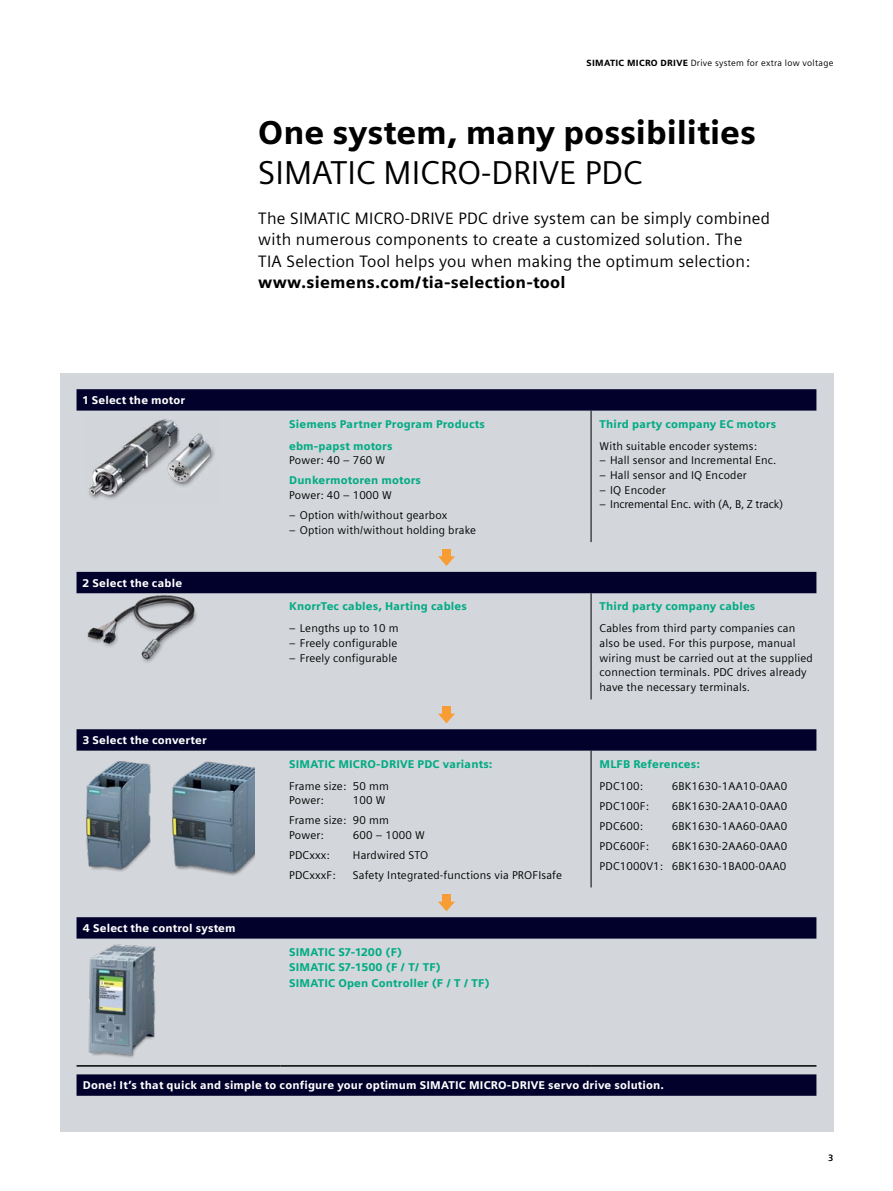
<style>
.page{position:relative;width:893px;height:1191px;background:#fff}
.page>*{position:absolute;margin:0;border:0;box-sizing:border-box;transform-origin:0 0}
.t1{font:900 33px "Siemens Sans";color:#000}
.t2{font:33px "Siemens Sans Global";color:#000}
.t3{font:16.5px/21.5px "Siemens Sans Global";letter-spacing:.015em;color:#000}
.t4{font:900 16.5px "Siemens Sans";letter-spacing:.015em;color:#000}
.t5{font:11.25px/14.7px "Siemens Sans Global";letter-spacing:.015em;color:#000}
.t6{font:900 11.25px/15.8px "Siemens Sans";letter-spacing:.015em;color:#00ab84}
.t7{font:900 11.25px "Siemens Sans";letter-spacing:.015em;color:#fff}
.t8{font:11.25px "Siemens Sans Global";letter-spacing:-.01em;color:#000}
.t9{font:9px "Siemens Sans Global";letter-spacing:.03em;color:#000}
.s1{font-family:"Siemens Sans";font-weight:900}
</style>
<div class="page">
<div style="left:60px;top:373px;width:773px;height:758px;background:#d3d6da"></div>
<svg style="left:77px;top:389px;width:739px;height:706px"></svg>
<svg style="left:77px;top:572px;width:739px;height:366px"></svg>
<hr style="left:591px;top:410px;width:1px;height:132px;background:#000">
<hr style="left:591px;top:593px;width:1px;height:106px;background:#000">
<hr style="left:591px;top:750px;width:1px;height:137px;background:#000">
<hr style="left:77px;top:1065px;width:204px;height:1px;background:#000">
<hr style="left:281px;top:1065px;width:310px;height:1px;background:#000">
<hr style="left:591px;top:1065px;width:225px;height:1px;background:#000">
<div style="left:442px;top:549px;width:9px;height:9px;background:#f89d33"></div>
<svg style="left:438px;top:556px;width:17px;height:10px"></svg>
<div style="left:442px;top:706px;width:9px;height:10px;background:#f89d33"></div>
<svg style="left:438px;top:713px;width:17px;height:10px"></svg>
<img style="left:85px;top:761px;width:67px;height:115px">
<img style="left:165px;top:761px;width:89px;height:116px">
<div style="left:442px;top:894px;width:9px;height:10px;background:#f89d33"></div>
<svg style="left:438px;top:901px;width:17px;height:10px"></svg>
<img style="left:83px;top:945px;width:78px;height:114px">
<img style="left:85px;top:416px;width:132px;height:88px">
<img style="left:83px;top:593px;width:147px;height:73px">
<p class="t9" style="left:587px;top:57px;width:248px"><span class="s1">SIMATIC MICRO DRIVE</span> Drive system for extra low voltage</p>
<h1 class="t1" style="left:258px;top:113px;width:499px">One system, many possibilities</h1>
<h1 class="t2" style="left:258px;top:148px;width:386px">SIMATIC MICRO-DRIVE PDC</h1>
<h2 class="t3" style="left:258px;top:208px;width:513px">The SIMATIC MICRO-DRIVE PDC drive system can be simply combined with numerous components to create a customized solution. The<br>TIA Selection Tool helps you when making the optimum selection:</h2>
<h2 class="t4" style="left:258px;top:272px;width:309px">www.siemens.com/tia-selection-tool</h2>
<p class="t7" style="left:83px;top:393px;width:104px">1 Select the motor</p>
<p class="t7" style="left:83px;top:576px;width:101px">2 Select the cable</p>
<p class="t7" style="left:83px;top:733px;width:125px">3 Select the converter</p>
<p class="t7" style="left:83px;top:921px;width:154px">4 Select the control system</p>
<p class="t6" style="left:289px;top:413px;width:197px;line-height:22px">Siemens Partner Program Products ebm-papst motors</p>
<p class="t5" style="left:289px;top:453px;width:98px">Power: 40 – 760 W</p>
<p class="t6" style="left:289px;top:472px;width:133px">Dunkermotoren motors</p>
<p class="t5" style="left:289px;top:488px;width:104px">Power: 40 – 1000 W</p>
<p class="t5" style="left:289px;top:508px;width:160px">– Option with/without gearbox</p>
<p class="t5" style="left:289px;top:523px;width:188px">– Option with/without holding brake</p>
<p class="t6" style="left:289px;top:598px;width:179px">KnorrTec cables, Harting cables</p>
<p class="t5" style="left:289px;top:621px;width:111px">– Lengths up to 10 m</p>
<p class="t5" style="left:289px;top:636px;width:110px">– Freely configurable</p>
<p class="t5" style="left:289px;top:651px;width:110px">– Freely configurable</p>
<p class="t6" style="left:289px;top:756px;width:205px">SIMATIC MICRO-DRIVE PDC variants:</p>
<p class="t5" style="left:289px;top:779px;width:101px">Frame size: 50 mm<br>Power:</p>
<p class="t5" style="left:289px;top:791px;width:101px;line-height:20px;text-indent:64px">100 W<br>Frame size: 90 mm</p>
<p class="t5" style="left:289px;top:828px;width:36px">Power:</p>
<p class="t5" style="left:353px;top:828px;width:73px">600 – 1000 W</p>
<p class="t5" style="left:289px;top:848px;width:42px">PDCxxx:</p>
<p class="t5" style="left:353px;top:848px;width:77px">Hardwired STO</p>
<p class="t5" style="left:289px;top:868px;width:48px">PDCxxxF:</p>
<p class="t5" style="left:353px;top:868px;width:210px">Safety Integrated-functions via PROFIsafe</p>
<p class="t6" style="left:289px;top:944px;width:202px">SIMATIC S7-1200 (F)<br>SIMATIC S7-1500 (F / T/ TF)<br>SIMATIC Open Controller (F / T / TF)</p>
<p class="t6" style="left:600px;top:416px;width:178px">Third party company EC motors</p>
<p class="t5" style="left:600px;top:439px;width:159px">With suitable encoder systems:</p>
<p class="t5" style="left:600px;top:453px;width:178px">– Hall sensor and Incremental Enc.</p>
<p class="t5" style="left:600px;top:468px;width:149px">– Hall sensor and IQ Encoder</p>
<p class="t5" style="left:600px;top:483px;width:68px">– IQ Encoder</p>
<p class="t8" style="left:600px;top:496px;width:185px">– Incremental Enc. with (A, B, Z track)</p>
<p class="t6" style="left:600px;top:598px;width:157px">Third party company cables</p>
<p class="t5" style="left:600px;top:621px;width:215px">Cables from third party companies can also be used. For this purpose, manual wiring must be carried out at the supplied connection terminals. PDC drives already have the necessary terminals.</p>
<p class="t6" style="left:600px;top:756px;width:102px">MLFB References:</p>
<p class="t5" style="left:600px;top:779px;width:45px">PDC100:</p>
<p class="t5" style="left:672px;top:779px;width:117px">6BK1630-1AA10-0AA0</p>
<p class="t5" style="left:600px;top:799px;width:51px">PDC100F:</p>
<p class="t5" style="left:672px;top:799px;width:117px">6BK1630-2AA10-0AA0</p>
<p class="t5" style="left:600px;top:819px;width:45px">PDC600:</p>
<p class="t5" style="left:672px;top:819px;width:117px">6BK1630-1AA60-0AA0</p>
<p class="t5" style="left:600px;top:839px;width:51px">PDC600F:</p>
<p class="t5" style="left:600px;top:836px;width:189px;line-height:20px;text-align:right">6BK1630-2AA60-0AA0<br>PDC1000V1: 6BK1630-1BA00-0AA0</p>
<p class="t7" style="left:83px;top:1078px;width:583px">Done! It’s that quick and simple to configure your optimum SIMATIC MICRO-DRIVE servo drive solution.</p>
<p class="t9" style="left:828px;top:1150px;width:7px">3</p>
</div>
